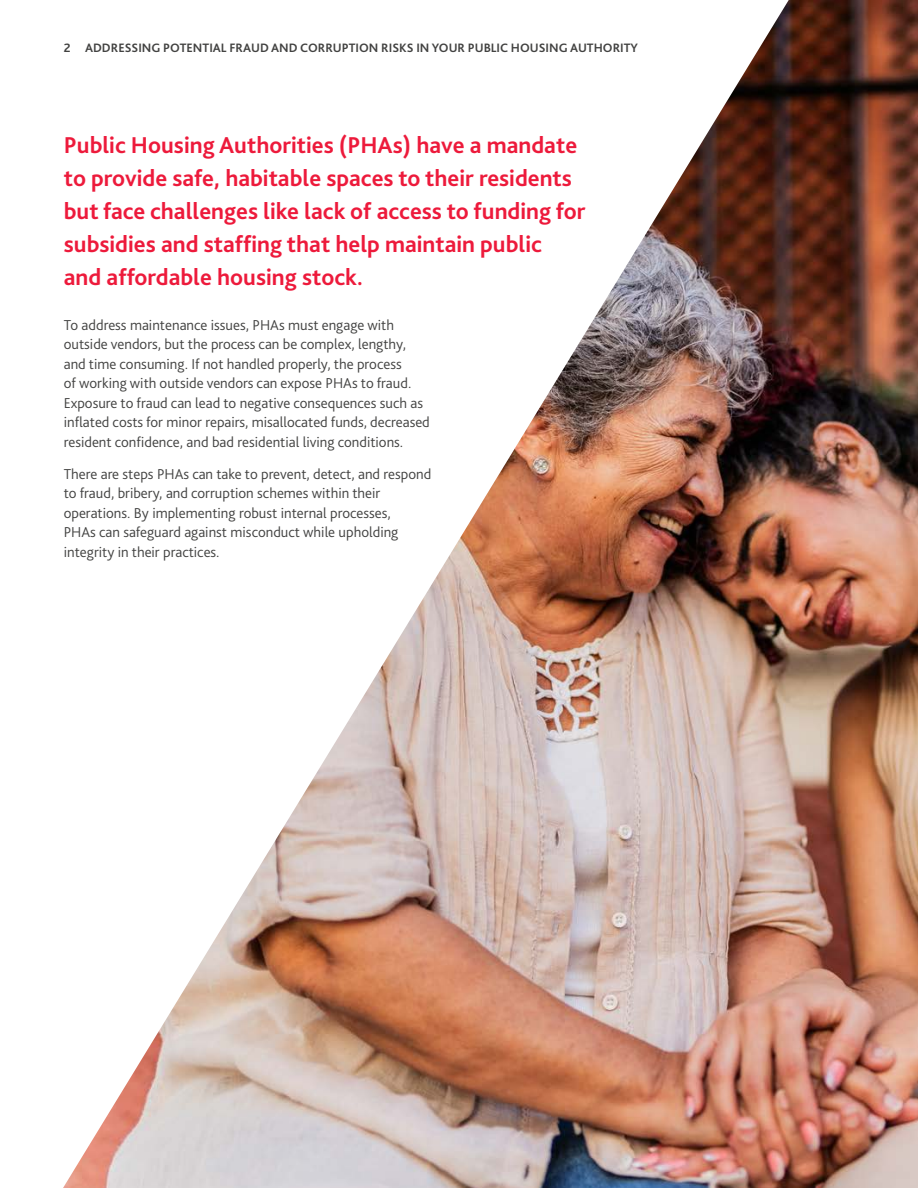
<style>
.page{position:relative;width:918px;height:1188px;background:#fff}
.page>*{position:absolute;margin:0;border:0;box-sizing:border-box;transform-origin:0 0}
.t1{font:700 24px/33px "Bliss Pro";color:#ed1a3b}
.t2{font:300 15px/19.5px "Bliss Pro";color:#424241}
.t3{font:700 12.75px "Bliss Pro";color:#424241}
</style>
<div class="page">
<img style="left:63px;top:0;width:855px;height:1188px">
<p class="t3" style="left:64px;top:40px;width:576px">2 ADDRESSING POTENTIAL FRAUD AND CORRUPTION RISKS IN YOUR PUBLIC HOUSING AUTHORITY</p>
<p class="t1" style="left:64px;top:128px;width:523px">Public Housing Authorities (PHAs) have a mandate to provide safe, habitable spaces to their residents but face challenges like lack of access to funding for subsidies and staffing that help maintain public and affordable housing stock.</p>
<p class="t2" style="left:64px;top:315px;width:368px">To address maintenance issues, PHAs must engage with outside vendors, but the process can be complex, lengthy, and time consuming. If not handled properly, the process<br>of working with outside vendors can expose PHAs to fraud.<br>Exposure to fraud can lead to negative consequences such as inflated costs for minor repairs, misallocated funds, decreased resident confidence, and bad residential living conditions.</p>
<p class="t2" style="left:64px;top:464px;width:369px">There are steps PHAs can take to prevent, detect, and respond to fraud, bribery, and corruption schemes within their operations. By implementing robust internal processes,<br>PHAs can safeguard against misconduct while upholding integrity in their practices.</p>
</div>
